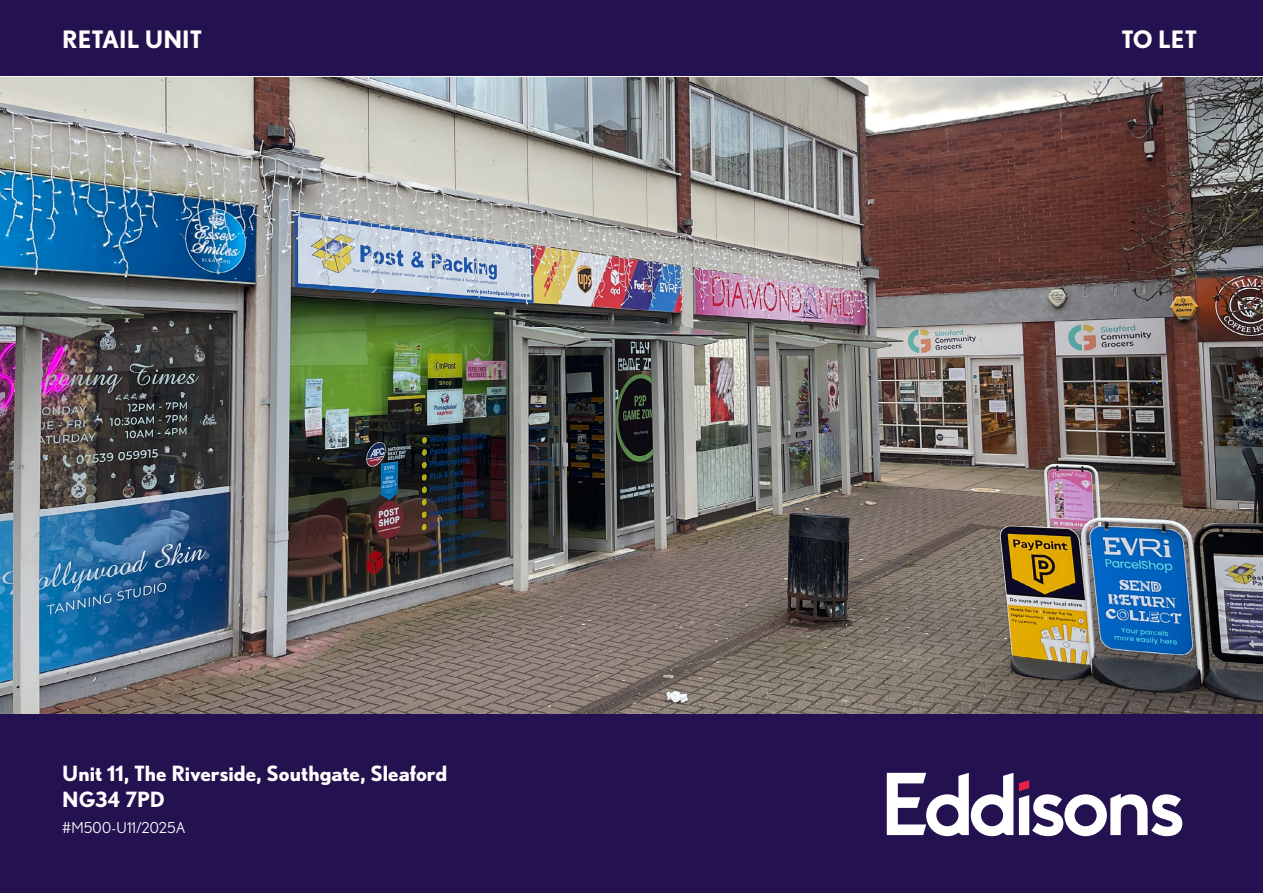
<style>
.page{position:relative;width:1263px;height:893px;background:#fff}
.page>*{position:absolute;margin:0;border:0;box-sizing:border-box;transform-origin:0 0}
.t1{font:700 24px "Nobel";color:#fff}
.t2{font:700 21px/25.2px "Nobel";color:#fff}
.t3{font:15px "Nobel";letter-spacing:.005em;color:#fff}
</style>
<div class="page">
<img style="left:0;top:77px;width:1263px;height:637px">
<div style="left:0;top:714px;width:1263px;height:179px;background:#23124f"></div>
<svg style="left:887px;top:773px;width:126px;height:63px"></svg>
<svg style="left:1019px;top:780px;width:163px;height:56px"></svg>
<div style="left:0;top:0;width:1263px;height:76px;background:#23124f"></div>
<p class="t1" style="left:62px;top:25px;width:141px">RETAIL UNIT</p>
<p class="t1" style="left:1121px;top:25px;width:77px">TO LET</p>
<p class="t2" style="left:62px;top:761px;width:386px">Unit 11, The Riverside, Southgate, Sleaford<br>NG34 7PD</p>
<p class="t3" style="left:62px;top:819px;width:125px">#M500-U11/2025A</p>
</div>
